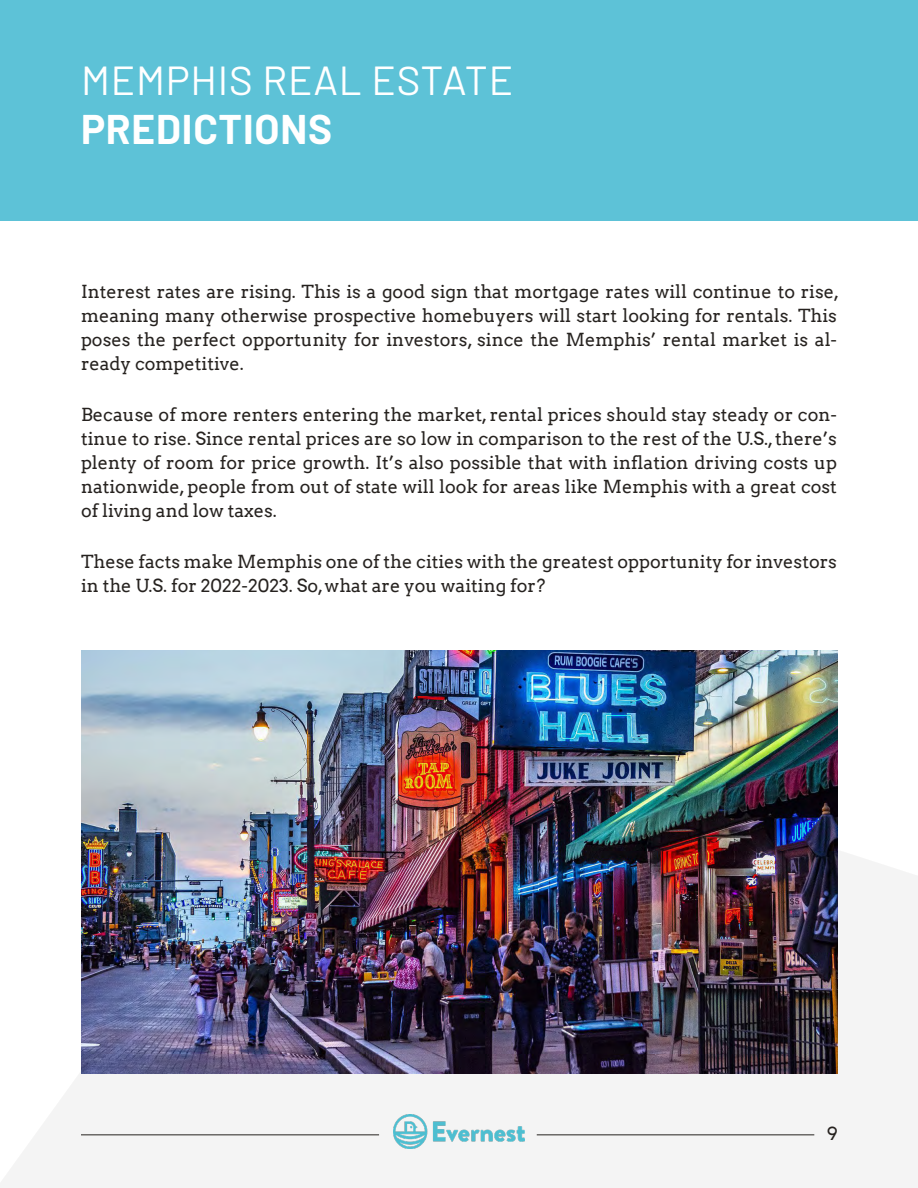
<style>
.page{position:relative;width:918px;height:1188px;background:#fff}
.page>*{position:absolute;margin:0;border:0;box-sizing:border-box;transform-origin:0 0}
.t1{font:40.5px "Barlow";letter-spacing:.02em;color:#fff}
.t2{font:700 40.5px "Barlow";letter-spacing:.02em;color:#fff}
.t3{font:18px/24px "Arvo";color:#26221f;text-align:justify}
</style>
<div class="page">
<svg style="left:0;top:851px;width:918px;height:337px;fill:#f4f4f4"></svg>
<div style="left:0;top:0;width:918px;height:220px;background:#5dc2d7"></div>
<img style="left:81px;top:650px;width:757px;height:423px">
<h1 class="t1" style="left:81px;top:51px;width:434px">MEMPHIS REAL ESTATE</h1>
<h1 class="t2" style="left:81px;top:99px;width:253px">PREDICTIONS</h1>
<p class="t3" style="left:81px;top:279px;width:760px">Interest rates are rising. This is a good sign that mortgage rates will continue to rise, meaning many otherwise prospective homebuyers will start looking for rentals. This poses the perfect opportunity for investors, since the Memphis’ rental market is al&shy;ready competitive.</p>
<p class="t3" style="left:81px;top:402px;width:758px">Because of more renters entering the market, rental prices should stay steady or con&shy;tinue to rise. Since rental prices are so low in comparison to the rest of the U.S., there’s plenty of room for price growth. It’s also possible that with inflation driving costs up nationwide, people from out of state will look for areas like Memphis with a great cost of living and low taxes.</p>
<p class="t3" style="left:81px;top:549px;width:758px">These facts make Memphis one of the cities with the greatest opportunity for investors in the U.S. for 2022-2023. So, what are you waiting for?</p>
<p class="t3" style="left:827px;top:1121px;width:13px">9</p>
</div>
